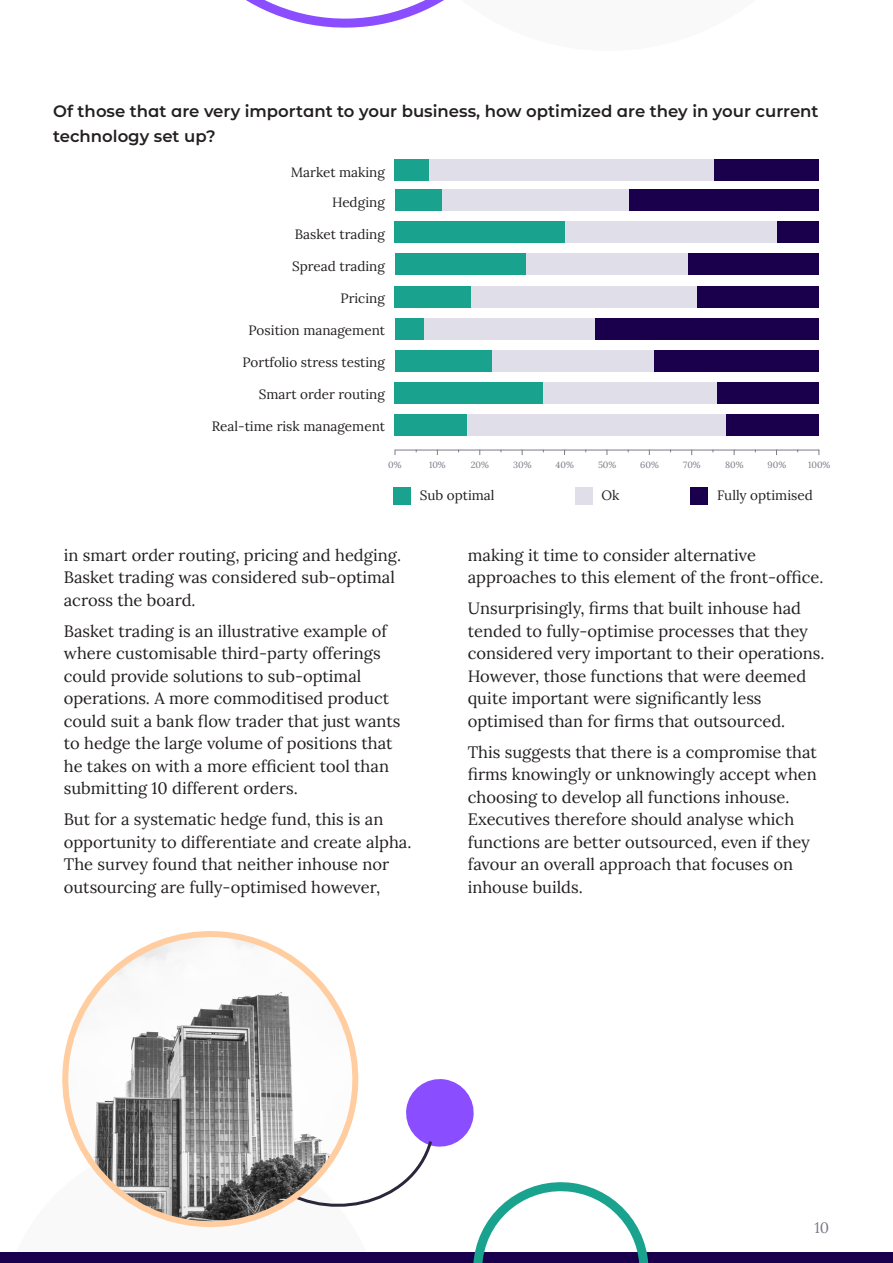
<style>
.page{position:relative;width:893px;height:1263px;background:#fff}
.page>*{position:absolute;margin:0;border:0;box-sizing:border-box;transform-origin:0 0}
.t1{font:16.5px/22.5px "Lora";color:#231f20}
.t2{font:16.5px/25.5px "Acuiti Montserrat";color:#231f20}
.t3{font:15px "Lora";color:#7d7a87}
.t4{font:13.5px "Lora";color:#231f20}
.t5{font:9px "Lora";color:#7d7a87}
</style>
<div class="page">
<div style="left:0;top:1252px;width:893px;height:11px;background:#1a004c"></div>
<svg style="left:372px;top:1079px;width:277px;height:184px"></svg>
<svg style="left:246px;top:0;width:198px;height:28px"></svg>
<svg style="left:62px;top:931px;width:310px;height:297px"></svg>
<div style="left:394px;top:487px;width:17px;height:17px;background:#19a38f"></div>
<div style="left:575px;top:487px;width:17px;height:17px;background:#e0dee8"></div>
<div style="left:691px;top:487px;width:17px;height:17px;background:#1a004c"></div>
<div style="left:395px;top:254px;width:131px;height:21px;background:#19a38f"></div>
<div style="left:395px;top:222px;width:170px;height:21px;background:#19a38f"></div>
<div style="left:441px;top:190px;width:188px;height:21px;background:#e0dee8"></div>
<div style="left:395px;top:160px;width:34px;height:21px;background:#19a38f"></div>
<div style="left:395px;top:190px;width:46px;height:21px;background:#19a38f"></div>
<div style="left:395px;top:414px;width:72px;height:21px;background:#19a38f"></div>
<div style="left:395px;top:286px;width:76px;height:21px;background:#19a38f"></div>
<div style="left:395px;top:318px;width:29px;height:21px;background:#19a38f"></div>
<div style="left:395px;top:350px;width:97px;height:21px;background:#19a38f"></div>
<div style="left:543px;top:382px;width:174px;height:21px;background:#e0dee8"></div>
<div style="left:394px;top:382px;width:149px;height:21px;background:#19a38f"></div>
<div style="left:467px;top:414px;width:259px;height:21px;background:#e0dee8"></div>
<div style="left:717px;top:382px;width:101px;height:21px;background:#1a004c"></div>
<div style="left:726px;top:414px;width:92px;height:21px;background:#1a004c"></div>
<div style="left:492px;top:350px;width:162px;height:21px;background:#e0dee8"></div>
<div style="left:654px;top:350px;width:164px;height:21px;background:#1a004c"></div>
<div style="left:424px;top:318px;width:171px;height:21px;background:#e0dee8"></div>
<div style="left:595px;top:318px;width:223px;height:21px;background:#1a004c"></div>
<div style="left:471px;top:286px;width:226px;height:21px;background:#e0dee8"></div>
<div style="left:697px;top:286px;width:121px;height:21px;background:#1a004c"></div>
<div style="left:526px;top:254px;width:162px;height:21px;background:#e0dee8"></div>
<div style="left:565px;top:222px;width:212px;height:21px;background:#e0dee8"></div>
<div style="left:429px;top:160px;width:285px;height:21px;background:#e0dee8"></div>
<div style="left:688px;top:254px;width:130px;height:21px;background:#1a004c"></div>
<div style="left:777px;top:222px;width:41px;height:21px;background:#1a004c"></div>
<div style="left:629px;top:190px;width:189px;height:21px;background:#1a004c"></div>
<div style="left:714px;top:160px;width:104px;height:21px;background:#1a004c"></div>
<hr style="left:395px;top:450px;width:424px;height:1px;background:#7d7a87">
<p class="t2" style="left:53px;top:97px;width:767px">Of those that are very important to your business, how optimized are they in your current technology set up?</p>
<p class="t4" style="left:291px;top:162px;width:96px">Market making</p>
<p class="t4" style="left:332px;top:192px;width:54px">Hedging</p>
<p class="t4" style="left:295px;top:224px;width:92px">Basket trading</p>
<p class="t4" style="left:292px;top:256px;width:94px">Spread trading</p>
<p class="t4" style="left:340px;top:288px;width:46px">Pricing</p>
<p class="t4" style="left:248px;top:320px;width:138px">Position management</p>
<p class="t4" style="left:242px;top:352px;width:144px">Portfolio stress testing</p>
<p class="t4" style="left:259px;top:384px;width:128px">Smart order routing</p>
<p class="t4" style="left:212px;top:416px;width:175px">Real-time risk management</p>
<p class="t5" style="left:388px;top:458px;width:15px">0%</p>
<p class="t5" style="left:429px;top:458px;width:18px">10%</p>
<p class="t5" style="left:471px;top:458px;width:20px">20%</p>
<p class="t5" style="left:513px;top:458px;width:20px">30%</p>
<p class="t5" style="left:556px;top:458px;width:20px">40%</p>
<p class="t5" style="left:598px;top:458px;width:20px">50%</p>
<p class="t5" style="left:640px;top:458px;width:20px">60%</p>
<p class="t5" style="left:683px;top:458px;width:19px">70%</p>
<p class="t5" style="left:725px;top:458px;width:20px">80%</p>
<p class="t5" style="left:767px;top:458px;width:20px">90%</p>
<p class="t5" style="left:808px;top:458px;width:24px">100%</p>
<p class="t4" style="left:420px;top:485px;width:76px">Sub optimal</p>
<p class="t4" style="left:602px;top:485px;width:19px">Ok</p>
<p class="t4" style="left:717px;top:485px;width:97px">Fully optimised</p>
<p class="t1" style="left:64px;top:543px;width:339px">in smart order routing, pricing and hedging.<br>Basket trading was considered sub-optimal across the board.</p>
<p class="t1" style="left:64px;top:619px;width:338px">Basket trading is an illustrative example of where customisable third-party offerings could provide solutions to sub-optimal operations. A more commoditised product could suit a bank flow trader that just wants to hedge the large volume of positions that he takes on with a more efficient tool than submitting 10 different orders.</p>
<p class="t1" style="left:64px;top:807px;width:349px">But for a systematic hedge fund, this is an opportunity to differentiate and create alpha.<br>The survey found that neither inhouse nor outsourcing are fully-optimised however,</p>
<p class="t1" style="left:468px;top:543px;width:357px">making it time to consider alternative approaches to this element of the front-office.</p>
<p class="t1" style="left:468px;top:596px;width:358px">Unsurprisingly, firms that built inhouse had tended to fully-optimise processes that they considered very important to their operations.<br>However, those functions that were deemed quite important were significantly less optimised than for firms that outsourced.</p>
<p class="t1" style="left:468px;top:740px;width:351px">This suggests that there is a compromise that firms knowingly or unknowingly accept when choosing to develop all functions inhouse.<br>Executives therefore should analyse which functions are better outsourced, even if they favour an overall approach that focuses on inhouse builds.</p>
<p class="t3" style="left:814px;top:1216px;width:16px">10</p>
</div>
